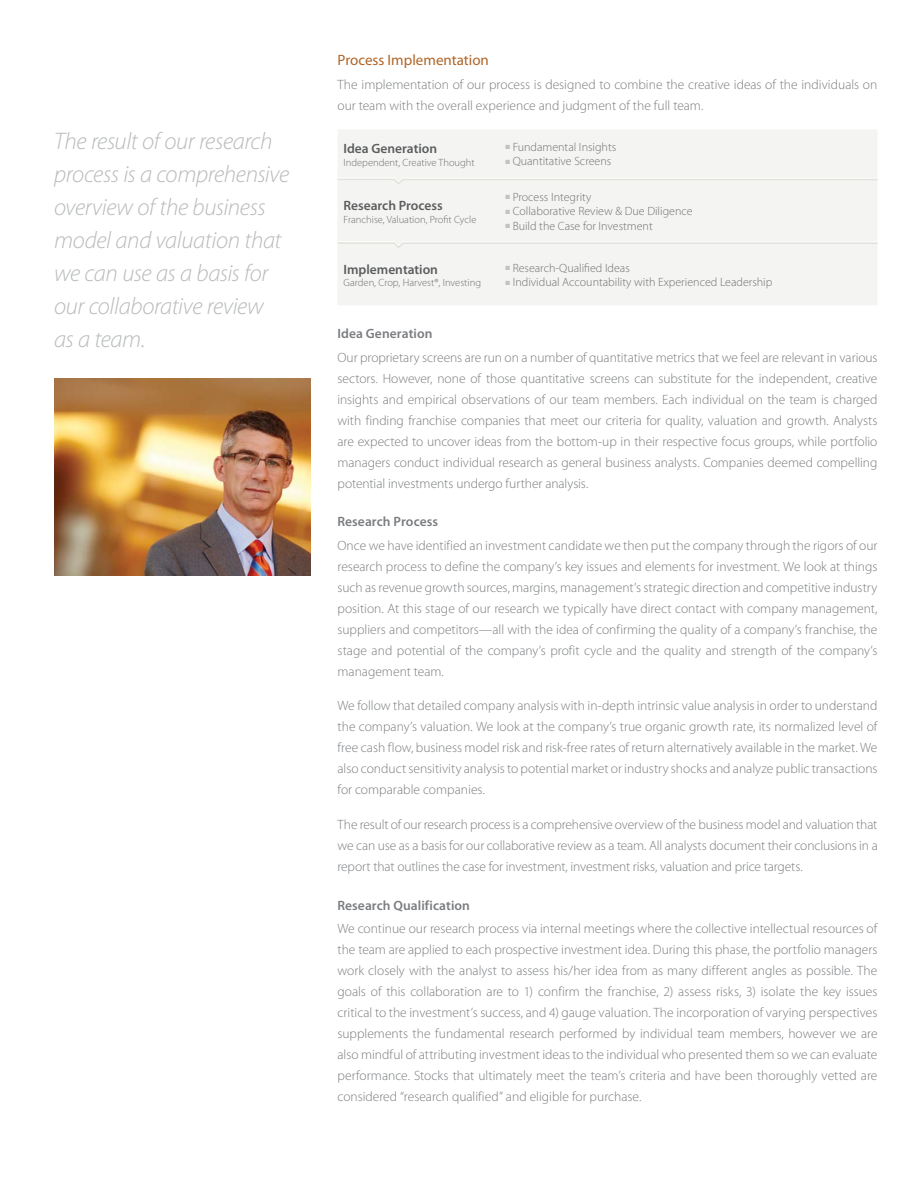
<style>
.page{position:relative;width:918px;height:1188px;background:#fff}
.page>*{position:absolute;margin:0;border:0;box-sizing:border-box;transform-origin:0 0}
.t1{font:italic 300 24px/33px "Myriad Pro";letter-spacing:-.015em;color:#b8babc}
.t2{font:15px "Myriad Pro";color:#af6528}
.t3{font:300 13.5px/21px "Myriad Pro";color:#7a7c7f;text-align:justify}
.t4{font:600 13.5px "Myriad Pro";letter-spacing:.005em;color:#7a7c7f}
.t5{font:600 13.5px "Myriad Pro";color:#5b5c5e}
.t6{font:300 12px "Myriad Pro";color:#717073}
.t7{font:300 10.5px "Myriad Pro";color:#717073}
.s1{color:#c2c2c5}
</style>
<div class="page">
<div style="left:338px;top:130px;width:539px;height:175px;background:#f4f5f2"></div>
<svg style="left:337px;top:177px;width:541px;height:9px"></svg>
<svg style="left:337px;top:241px;width:541px;height:9px"></svg>
<img style="left:54px;top:378px;width:256px;height:198px">
<h1 class="t1" style="left:54px;top:127px;width:237px">The result of our research process is a comprehensive overview of the business model and valuation that we can use as a basis for our collaborative review as a team.</h1>
<p class="t2" style="left:338px;top:55px;width:153px">Process Implementation</p>
<p class="t3" style="left:338px;top:75px;width:541px">The implementation of our process is designed to combine the creative ideas of the individuals on our team with the overall experience and judgment of the full team.</p>
<p class="t5" style="left:344px;top:143px;width:95px">Idea Generation</p>
<p class="t7" style="left:344px;top:158px;width:133px">Independent, Creative Thought</p>
<p class="t6" style="left:506px;top:142px;width:112px"><span class="s1">■</span> Fundamental Insights</p>
<p class="t6" style="left:506px;top:157px;width:107px"><span class="s1">■</span> Quantitative Screens</p>
<p class="t5" style="left:344px;top:200px;width:101px">Research Process</p>
<p class="t7" style="left:344px;top:215px;width:135px">Franchise, Valuation, Profit Cycle</p>
<p class="t5" style="left:344px;top:264px;width:96px">Implementation</p>
<p class="t7" style="left:344px;top:279px;width:139px">Garden, Crop, Harvest®, Investing</p>
<p class="t6" style="left:506px;top:192px;width:87px"><span class="s1">■</span> Process Integrity</p>
<p class="t6" style="left:506px;top:207px;width:189px"><span class="s1">■</span> Collaborative Review &amp; Due Diligence</p>
<p class="t6" style="left:506px;top:221px;width:149px"><span class="s1">■</span> Build the Case for Investment</p>
<p class="t6" style="left:506px;top:263px;width:126px"><span class="s1">■</span> Research-Qualified Ideas</p>
<p class="t6" style="left:506px;top:278px;width:268px"><span class="s1">■</span> Individual Accountability with Experienced Leadership</p>
<p class="t4" style="left:338px;top:328px;width:96px">Idea Generation</p>
<p class="t3" style="left:338px;top:348px;width:542px">Our proprietary screens are run on a number of quantitative metrics that we feel are relevant in various sectors. However, none of those quantitative screens can substitute for the independent, creative insights and empirical observations of our team members. Each individual on the team is charged with finding franchise companies that meet our criteria for quality, valuation and growth. Analysts are expected to uncover ideas from the bottom-up in their respective focus groups, while portfolio managers conduct individual research as general business analysts. Companies deemed compelling potential investments undergo further analysis.</p>
<p class="t4" style="left:338px;top:517px;width:102px">Research Process</p>
<p class="t3" style="left:338px;top:536px;width:542px">Once we have identified an investment candidate we then put the company through the rigors of our research process to define the company’s key issues and elements for investment. We look at things such as revenue growth sources, margins, management’s strategic direction and competitive industry position. At this stage of our research we typically have direct contact with company management, suppliers and competitors—all with the idea of confirming the quality of a company’s franchise, the stage and potential of the company’s profit cycle and the quality and strength of the company’s management team.</p>
<p class="t3" style="left:338px;top:697px;width:542px">We follow that detailed company analysis with in-depth intrinsic value analysis in order to understand the company’s valuation. We look at the company’s true organic growth rate, its normalized level of free cash flow, business model risk and risk-free rates of return alternatively available in the market. We also conduct sensitivity analysis to potential market or industry shocks and analyze public transactions for comparable companies.</p>
<p class="t3" style="left:338px;top:815px;width:542px">The result of our research process is a comprehensive overview of the business model and valuation that we can use as a basis for our collaborative review as a team. All analysts document their conclusions in a report that outlines the case for investment, investment risks, valuation and price targets.</p>
<p class="t4" style="left:338px;top:900px;width:134px">Research Qualification</p>
<p class="t3" style="left:338px;top:920px;width:542px">We continue our research process via internal meetings where the collective intellectual resources of the team are applied to each prospective investment idea. During this phase, the portfolio managers work closely with the analyst to assess his/her idea from as many different angles as possible. The goals of this collaboration are to 1) confirm the franchise, 2) assess risks, 3) isolate the key issues critical to the investment’s success, and 4) gauge valuation. The incorporation of varying perspectives supplements the fundamental research performed by individual team members, however we are also mindful of attributing investment ideas to the individual who presented them so we can evaluate performance. Stocks that ultimately meet the team’s criteria and have been thoroughly vetted are considered “research qualified” and eligible for purchase.</p>
</div>
